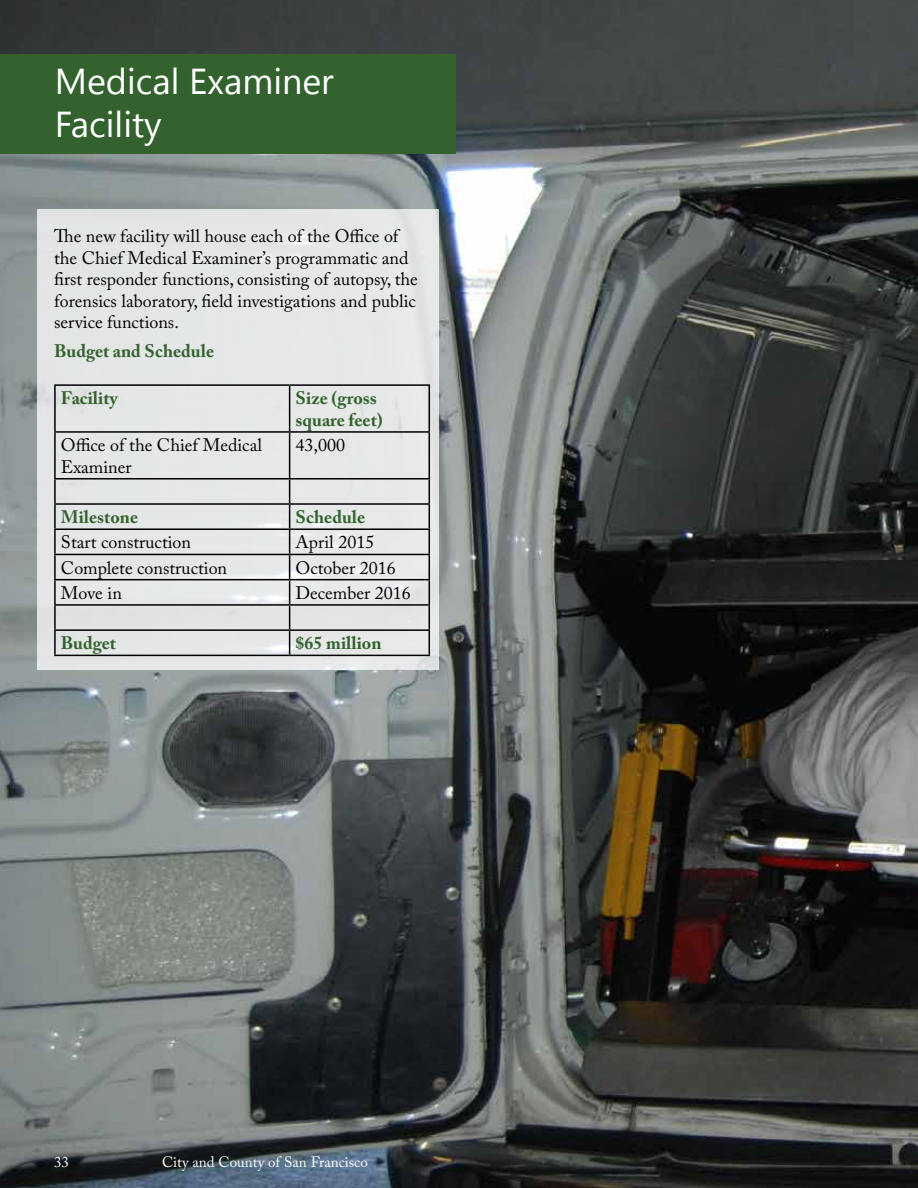
<style>
.page{position:relative;width:918px;height:1188px;background:#fff}
.page>*{position:absolute;margin:0;border:0;box-sizing:border-box;transform-origin:0 0}
.t1{font:36px/43.2px "Khmer UI";color:#fff}
.t2{font:18px/21.6px "Adobe Caslon Pro";color:#000}
.t3{font:700 18px/21.6px "Adobe Caslon Pro";color:#33622e}
.t4{font:15px "Adobe Caslon Pro";color:#fff}
</style>
<div class="page">
<img style="left:0;top:0;width:918px;height:1188px">
<div style="left:37px;top:209px;width:402px;height:461px;background:#e5e7e7"></div>
<hr style="left:54px;top:384px;width:236px;height:2px;background:#000">
<hr style="left:54px;top:386px;width:2px;height:45px;background:#000">
<hr style="left:290px;top:384px;width:140px;height:2px;background:#000">
<hr style="left:289px;top:386px;width:1px;height:45px;background:#000">
<hr style="left:429px;top:386px;width:1px;height:45px;background:#000">
<hr style="left:54px;top:431px;width:236px;height:2px;background:#000">
<hr style="left:54px;top:433px;width:2px;height:45px;background:#000">
<hr style="left:290px;top:431px;width:140px;height:2px;background:#000">
<hr style="left:289px;top:433px;width:1px;height:45px;background:#000">
<hr style="left:429px;top:433px;width:1px;height:45px;background:#000">
<hr style="left:54px;top:478px;width:236px;height:2px;background:#000">
<hr style="left:54px;top:480px;width:2px;height:23px;background:#000">
<hr style="left:290px;top:478px;width:140px;height:2px;background:#000">
<hr style="left:54px;top:503px;width:236px;height:2px;background:#000">
<hr style="left:54px;top:505px;width:2px;height:23px;background:#000">
<hr style="left:290px;top:503px;width:140px;height:2px;background:#000">
<hr style="left:54px;top:528px;width:236px;height:2px;background:#000">
<hr style="left:54px;top:530px;width:2px;height:24px;background:#000">
<hr style="left:290px;top:528px;width:140px;height:2px;background:#000">
<hr style="left:54px;top:554px;width:236px;height:1px;background:#000">
<hr style="left:54px;top:555px;width:2px;height:24px;background:#000">
<hr style="left:290px;top:554px;width:140px;height:1px;background:#000">
<hr style="left:54px;top:579px;width:236px;height:1px;background:#000">
<hr style="left:54px;top:580px;width:2px;height:24px;background:#000">
<hr style="left:290px;top:579px;width:140px;height:1px;background:#000">
<hr style="left:54px;top:604px;width:236px;height:2px;background:#000">
<hr style="left:54px;top:606px;width:2px;height:23px;background:#000">
<hr style="left:290px;top:604px;width:140px;height:2px;background:#000">
<hr style="left:54px;top:629px;width:236px;height:2px;background:#000">
<hr style="left:54px;top:631px;width:2px;height:24px;background:#000">
<hr style="left:290px;top:629px;width:140px;height:2px;background:#000">
<svg style="left:289px;top:480px;width:1px;height:175px"></svg>
<svg style="left:429px;top:480px;width:1px;height:175px"></svg>
<hr style="left:54px;top:655px;width:236px;height:1px;background:#000">
<hr style="left:290px;top:655px;width:140px;height:1px;background:#000">
<div style="left:0;top:54px;width:456px;height:99px;background:#33622e"></div>
<h1 class="t1" style="left:55px;top:60px;width:281px">Medical Examiner<br>Facility</h1>
<p class="t2" style="left:54px;top:225px;width:365px">The new facility will house each of the Office of the Chief Medical Examiner’s programmatic and first responder functions, consisting of autopsy, the forensics laboratory, field investigations and public service functions.</p>
<p class="t3" style="left:54px;top:340px;width:162px">Budget and Schedule</p>
<p class="t3" style="left:61px;top:387px;width:58px">Facility</p>
<p class="t3" style="left:296px;top:387px;width:89px">Size (gross square feet)</p>
<p class="t2" style="left:61px;top:434px;width:203px">Office of the Chief Medical<br>Examiner</p>
<p class="t2" style="left:296px;top:434px;width:51px">43,000</p>
<p class="t3" style="left:61px;top:506px;width:79px">Milestone</p>
<p class="t3" style="left:296px;top:506px;width:71px">Schedule</p>
<p class="t2" style="left:61px;top:531px;width:132px">Start construction</p>
<p class="t2" style="left:296px;top:531px;width:80px">April 2015</p>
<p class="t2" style="left:61px;top:557px;width:168px">Complete construction</p>
<p class="t2" style="left:296px;top:557px;width:102px">October 2016</p>
<p class="t2" style="left:61px;top:582px;width:63px">Move in</p>
<p class="t2" style="left:296px;top:582px;width:117px">December 2016</p>
<p class="t3" style="left:61px;top:632px;width:57px">Budget</p>
<p class="t3" style="left:296px;top:632px;width:88px">$65 million</p>
<p class="t4" style="left:54px;top:1154px;width:16px">33</p>
<p class="t4" style="left:162px;top:1154px;width:207px">City and County of San Francisco</p>
</div>
